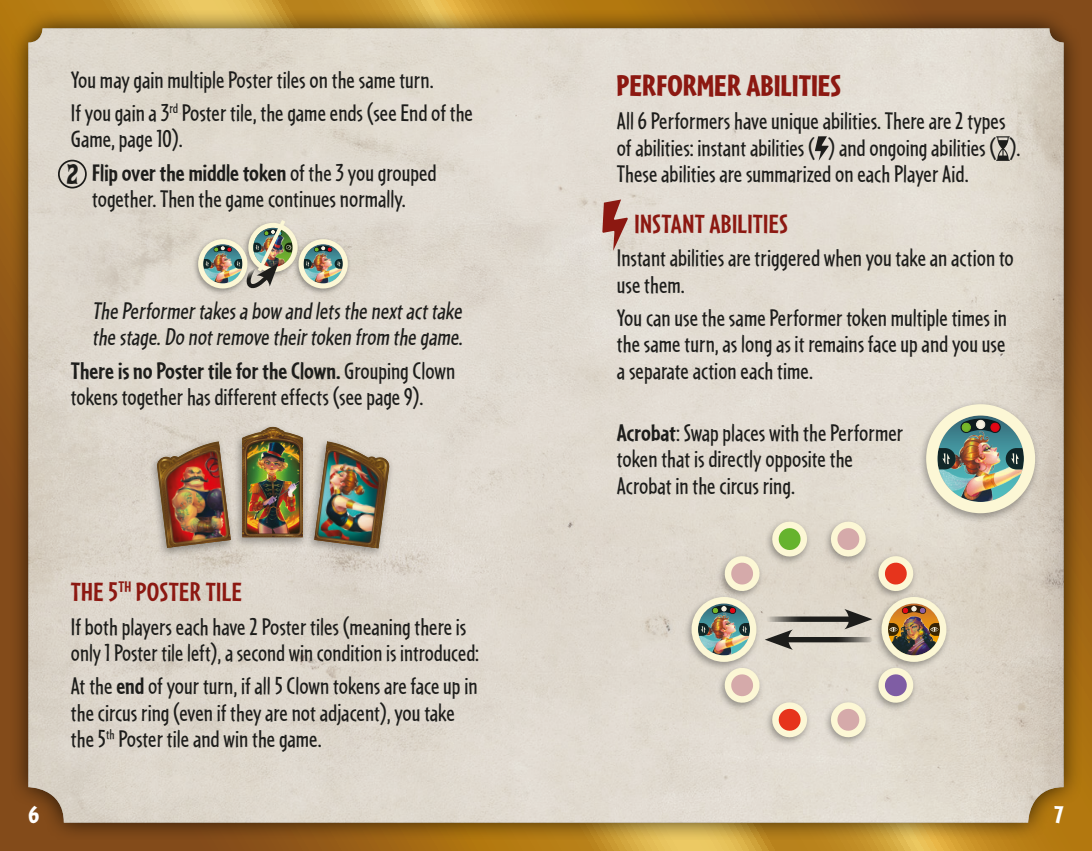
<style>
.page{position:relative;width:1092px;height:851px;background:#fff}
.page>*{position:absolute;margin:0;border:0;box-sizing:border-box;transform-origin:0 0}
.t1{font:900 31.25px "Cafeteria";letter-spacing:.01em;color:#8c1811}
.t2{font:700 27.5px "Cafeteria";letter-spacing:.01em;color:#8c1811}
.t3{font:25px/26.2px "Cafeteria";color:#1d1d1b}
.t4{font:900 25px "Cafeteria";color:#fff}
.t5{font:25px "aka Posse";color:#1d1d1b}
.s1{font-weight:700}
</style>
<div class="page">
<div style="left:0;top:0;width:1091px;height:850px;background:#1d1d1b;opacity:.75"></div>
<p class="t3" style="left:71px;top:62px;width:403px;line-height:33.2px">You may gain multiple Poster tiles on the same turn.<br>If you gain a 3<sup>rd</sup> Poster tile, the game ends (see End of the</p>
<p class="t3" style="left:92px;top:121px;width:346px;line-height:33.2px;text-indent:-21px">Game, page 10).<br><span class="s1">Flip over the middle token</span> of the 3 you grouped</p>
<p class="t3" style="left:92px;top:185px;width:315px">together. Then the game continues normally.</p>
<p class="t5" style="left:67px;top:158px;width:13px">2</p>
<p class="t3" style="left:92px;top:297px;width:376px">The Performertakesa bow and letsthe nextacttake the stage.Do notremove theirtoken from the game.</p>
<p class="t3" style="left:71px;top:356px;width:386px"><span class="s1">There is no Poster tile for the Clown.</span> Grouping Clown tokens together has different effects (see page 9).</p>
<p class="t2" style="left:71px;top:575px;width:173px">THE 5<sup>TH</sup> POSTER TILE</p>
<p class="t3" style="left:71px;top:612px;width:409px">If both players each have 2 Poster tiles (meaning there is only 1 Poster tile left), a second win condition is introduced:</p>
<p class="t3" style="left:71px;top:672px;width:408px">At the <span class="s1">end</span> of your turn, if all 5 Clown tokens are face up in the circus ring (even if they are not adjacent), you take the 5<sup>th</sup> Poster tile and win the game.</p>
<p class="t1" style="left:617px;top:66px;width:226px">PERFORMER ABILITIES</p>
<p class="t3" style="left:617px;top:107px;width:405px">All 6 Performers have unique abilities. There are 2 types of abilities: instant abilities ( ) and ongoing abilities ( ).<br>These abilities are summarized on each Player Aid.</p>
<p class="t2" style="left:634px;top:207px;width:155px">INSTANT ABILITIES</p>
<p class="t3" style="left:617px;top:244px;width:398px">Instant abilities are triggered when you take an action to use them.</p>
<p class="t3" style="left:617px;top:304px;width:391px;text-align:justify">You can use the same Performer token multiple times in the same turn, as long as it remains face up and you use a separate action each time.</p>
<p class="t3" style="left:617px;top:419px;width:288px"><span class="s1">Acrobat</span>: Swap places with the Performer token that is directly opposite the<br>Acrobat in the circus ring.</p>
<p class="t4" style="left:28px;top:798px;width:12px">6</p>
<p class="t4" style="left:1054px;top:798px;width:11px">7</p>
</div>
